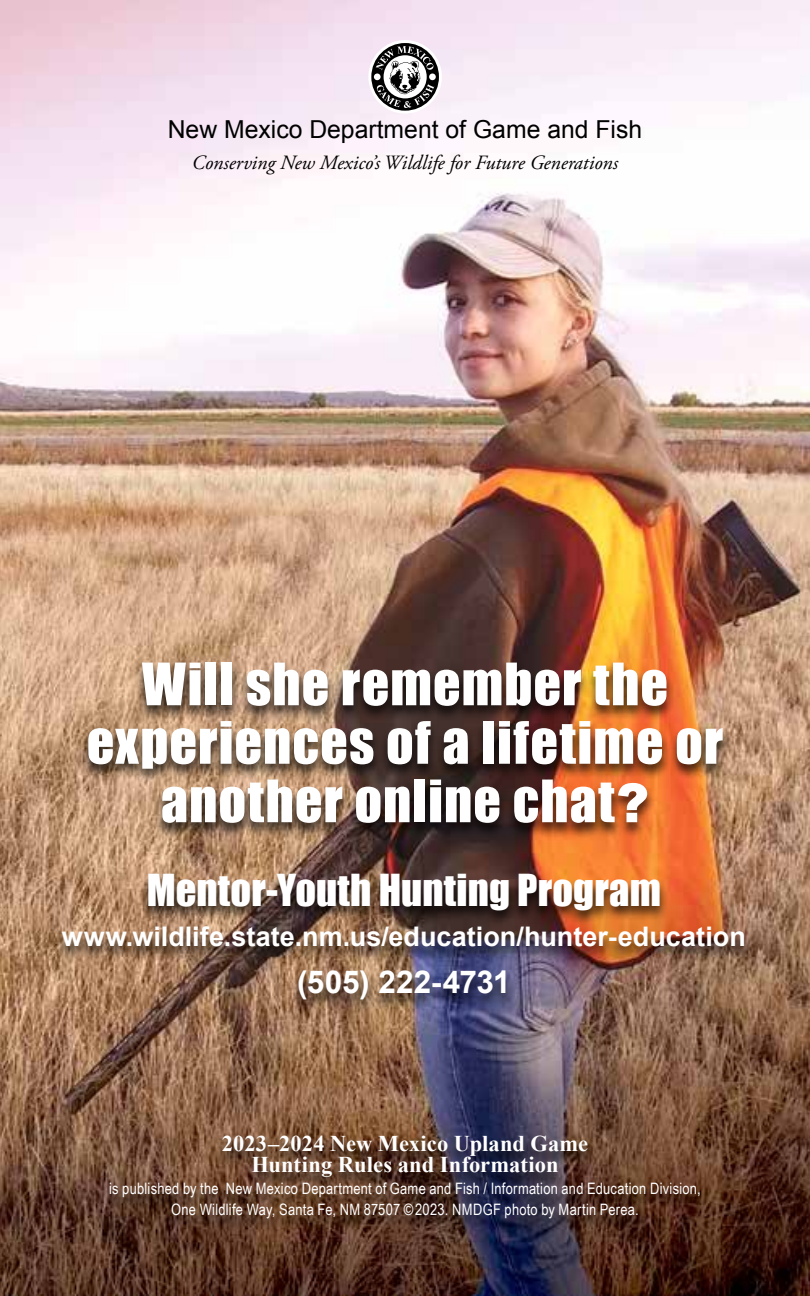
<style>
.page{position:relative;width:810px;height:1296px;background:#fff}
.page>*{position:absolute;margin:0;border:0;box-sizing:border-box;transform-origin:0 0}
.t1{font:54px/58.5px "Impact";letter-spacing:.02em;color:#fff;text-align:center}
.t2{font:40.5px "Impact";color:#fff}
.t3{font:700 31.5px "Arial";letter-spacing:-.005em;color:#fff}
.t4{font:700 27px "Arial";color:#fff}
.t5{font:24.75px "Arial";color:#000}
.t6{font:700 22.5px/21.4px "Times New Roman";letter-spacing:.005em;color:#fff;text-align:center}
.t7{font:italic 20.25px "Adobe Garamond Pro";color:#000}
.t8{font:15.75px/21.4px "Arial Narrow";letter-spacing:.015em;color:#fff;text-align:center}
.s1{font-family:"Arial";font-weight:900}
</style>
<div class="page">
<img style="left:0;top:0;width:810px;height:1296px">
<div style="left:101px;top:1135px;width:607px;height:99px;background:#000;opacity:.75"></div>
<div style="left:368px;top:40px;width:74px;height:74px;background:#fff;border-radius:50%"></div>
<svg style="left:371px;top:43px;width:68px;height:68px"></svg>
<div style="left:54px;top:661px;width:699px;height:356px;background:#000;opacity:.75"></div>
<h3 class="t5" style="left:168px;top:113px;width:476px">New Mexico Department of Game and Fish</h3>
<p class="t7" style="left:192px;top:151px;width:428px">Conserving New Mexico’s Wildlife for Future Generations</p>
<h1 class="t1" style="left:87px;top:653px;width:638px">Will she remember the experiences of a lifetime or another online chat<span class="s1">?</span></h1>
<h2 class="t2" style="left:147px;top:858px;width:516px">Mentor-Youth Hunting Program</h2>
<h3 class="t4" style="left:62px;top:919px;width:685px">www.wildlife.state.nm.us/education/hunter-education</h3>
<h3 class="t3" style="left:297px;top:961px;width:215px">(505) 222-4731</h3>
<h3 class="t6" style="left:222px;top:1132px;width:368px">2023–2024 New Mexico Upland Game<br>Hunting Rules and Information</h3>
<p class="t8" style="left:109px;top:1177px;width:593px">is published by the New Mexico Department of Game and Fish / Information and Education Division,<br>One Wildlife Way, Santa Fe, NM 87507 © 2023. NMDGF photo by Martin Perea.</p>
</div>
